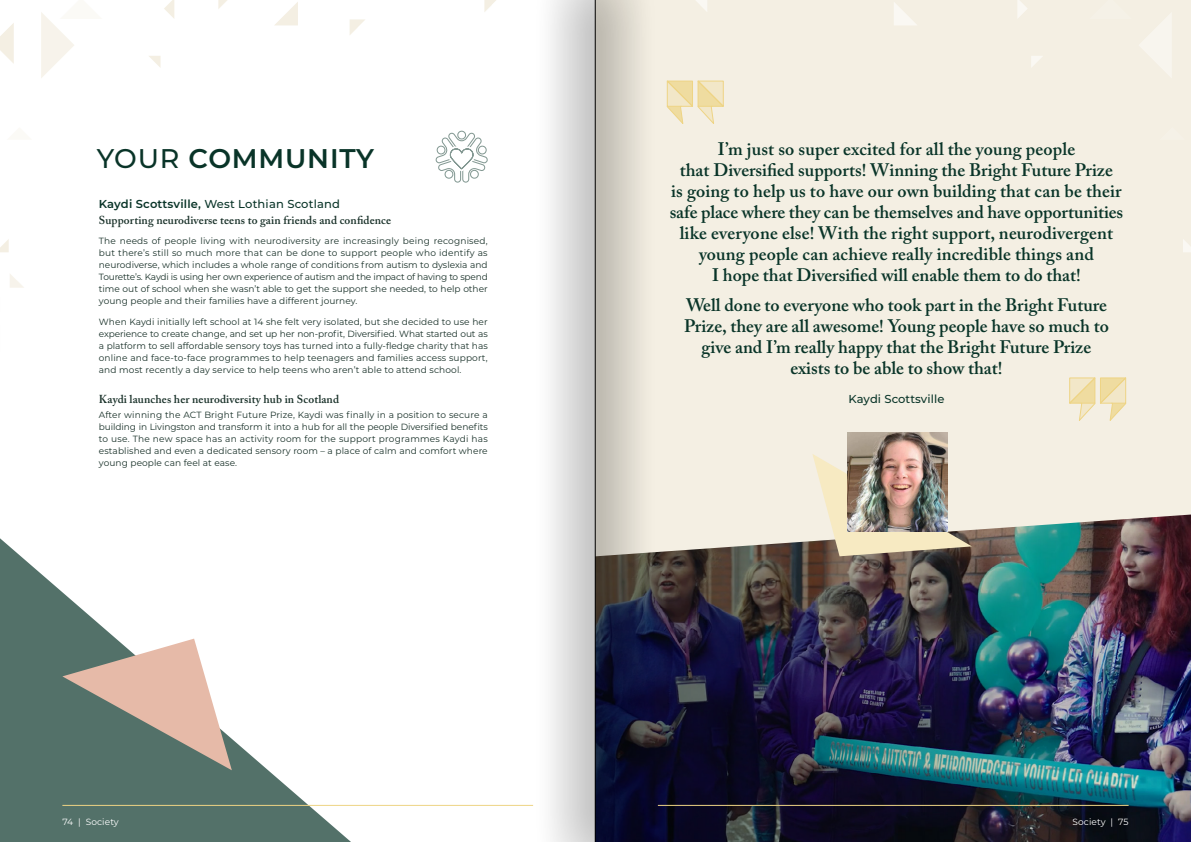
<style>
.page{position:relative;width:1191px;height:842px;background:#fff}
.page>*{position:absolute;margin:0;border:0;box-sizing:border-box;transform-origin:0 0}
.t1{font:600 27px "Montserrat";letter-spacing:.03em;color:#093428}
.t2{font:600 18px/21px "Adobe Caslon Pro";color:#093428;text-align:center}
.t3{font:600 11.5px "Adobe Caslon Pro";letter-spacing:.01em;color:#183028}
.t4{font:500 11.5px "Montserrat";letter-spacing:.01em;color:#093428}
.t5{font:9px/12px "Montserrat";letter-spacing:.01em;color:#183028;text-align:justify}
.t6{font:9px "Montserrat";letter-spacing:.01em;color:#fff}
.s1{font-weight:500}
.s2{font-weight:600}
</style>
<div class="page">
<svg style="left:0;top:239px;width:9px;height:13px"></svg>
<svg style="left:10px;top:274px;width:14px;height:14px"></svg>
<svg style="left:275px;top:2px;width:23px;height:23px"></svg>
<svg style="left:41px;top:12px;width:33px;height:66px"></svg>
<svg style="left:349px;top:19px;width:16px;height:16px"></svg>
<svg style="left:149px;top:56px;width:11px;height:11px"></svg>
<svg style="left:0;top:23px;width:14px;height:41px"></svg>
<svg style="left:484px;top:0;width:12px;height:12px"></svg>
<svg style="left:218px;top:0;width:9px;height:9px"></svg>
<svg style="left:164px;top:0;width:10px;height:18px"></svg>
<img style="left:657px;top:556px;width:534px;height:286px">
<hr style="left:658px;top:805px;width:470px;height:1px;background:#eed484">
<svg style="left:0;top:538px;width:351px;height:304px"></svg>
<svg style="left:62px;top:639px;width:170px;height:131px;background:#a5a195"></svg>
<hr style="left:62px;top:805px;width:471px;height:1px;background:#eed484">
<div style="left:657px;top:0;width:534px;height:556px;background:#f4efe3"></div>
<svg style="left:812px;top:454px;width:160px;height:102px;background:#dcd2b9"></svg>
<img style="left:848px;top:432px;width:99px;height:99px">
<svg style="left:665px;top:79px;width:59px;height:48px;background:#f1e5c1"></svg>
<svg style="left:1068px;top:375px;width:60px;height:48px;background:#f1e5c1"></svg>
<svg style="left:1183px;top:239px;width:8px;height:13px"></svg>
<svg style="left:893px;top:2px;width:24px;height:23px"></svg>
<svg style="left:1159px;top:127px;width:25px;height:13px"></svg>
<svg style="left:1089px;top:0;width:42px;height:19px"></svg>
<svg style="left:1138px;top:12px;width:33px;height:67px;background:#f5f1e8"></svg>
<svg style="left:1031px;top:56px;width:12px;height:12px"></svg>
<svg style="left:692px;top:0;width:15px;height:12px"></svg>
<svg style="left:1017px;top:0;width:10px;height:19px"></svg>
<svg style="left:435px;top:130px;width:53px;height:53px"></svg>
<div style="left:533px;top:0;width:124px;height:842px;background:#000;opacity:.6"></div>
<hr style="left:595px;top:0;width:1px;height:842px;background:#000">
<h1 class="t1" style="left:97px;top:139px;width:279px"><span class="s1">YOUR</span> COMMUNITY</h1>
<p class="t4" style="left:99px;top:195px;width:243px"><span class="s2">Kaydi Scottsville,</span> West Lothian Scotland</p>
<p class="t3" style="left:99px;top:213px;width:294px">Supporting neurodiverse teens to gain friends and confidence</p>
<p class="t5" style="left:99px;top:235px;width:390px">The needs of people living with neurodiversity are increasingly being recognised, but there’s still so much more that can be done to support people who identify as neurodiverse, which includes a whole range of conditions from autism to dyslexia and Tourette’s. Kaydi is using her own experience of autism and the impact of having to spend time out of school when she wasn’t able to get the support she needed, to help other young people and their families have a different journey.</p>
<p class="t5" style="left:99px;top:315px;width:390px">When Kaydi initially left school at 14 she felt very isolated, but she decided to use her experience to create change, and set up her non-profit, Diversified. What started out as a platform to sell affordable sensory toys has turned into a fully-fledge charity that has online and face-to-face programmes to help teenagers and families access support, and most recently a day service to help teens who aren’t able to attend school.</p>
<p class="t3" style="left:99px;top:392px;width:242px">Kaydi launches her neurodiversity hub in Scotland</p>
<p class="t5" style="left:99px;top:408px;width:390px">After winning the ACT Bright Future Prize, Kaydi was finally in a position to secure a building in Livingston and transform it into a hub for all the people Diversified benefits to use. The new space has an activity room for the support programmes Kaydi has established and even a dedicated sensory room – a place of calm and comfort where young people can feel at ease.</p>
<p class="t6" style="left:62px;top:816px;width:58px">74 | Society</p>
<p class="t2" style="left:669px;top:138px;width:455px">I’m just so super excited for all the young people<br>that Diversified supports! Winning the Bright Future Prize<br>is going to help us to have our own building that can be their safe place where they can be themselves and have opportunities like everyone else! With the right support, neurodivergent young people can achieve really incredible things and<br>I hope that Diversified will enable them to do that!</p>
<h2 class="t2" style="left:684px;top:294px;width:426px">Well done to everyone who took part in the Bright Future Prize, they are all awesome! Young people have so much to give and I’m really happy that the Bright Future Prize exists to be able to show that!</h2>
<p class="t4" style="left:848px;top:391px;width:97px">Kaydi Scottsville</p>
<p class="t6" style="left:1072px;top:816px;width:58px">Society | 75</p>
</div>
